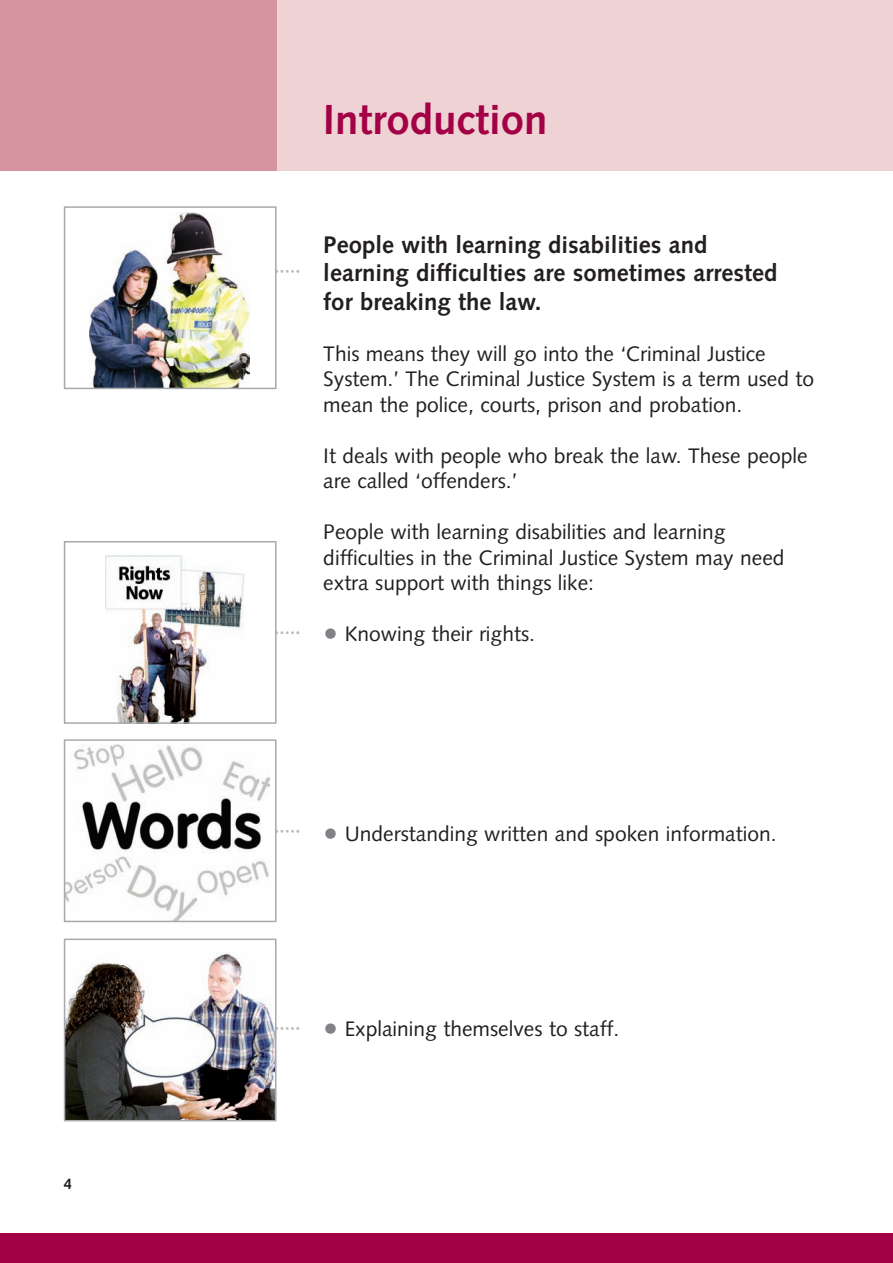
<style>
.page{position:relative;width:893px;height:1263px;background:#fff}
.page>*{position:absolute;margin:0;border:0;box-sizing:border-box;transform-origin:0 0}
.t1{font:700 42px "Syntax";color:#a30146}
.t2{font:700 24px/28.5px "Syntax";color:#231f20}
.t3{font:21px/25.5px "Syntax";color:#231f20}
.t4{font:700 15px "Syntax";color:#231f20}
.s1{font-size:30px;color:#808285}
</style>
<div class="page">
<div style="left:0;top:1233px;width:892px;height:30px;background:#a30146"></div>
<svg style="left:276px;top:830px;width:23px;height:3px"></svg>
<svg style="left:276px;top:631px;width:23px;height:3px"></svg>
<svg style="left:276px;top:1027px;width:23px;height:3px"></svg>
<svg style="left:276px;top:270px;width:23px;height:3px"></svg>
<div style="left:0;top:0;width:892px;height:170px;background:#efd2d4"></div>
<div style="left:0;top:0;width:276px;height:170px;background:#d6959e"></div>
<img style="left:89px;top:212px;width:160px;height:174px">
<div style="left:64px;top:206px;width:212px;height:183px;border:2px solid #a8a9ad"></div>
<img style="left:105px;top:556px;width:140px;height:165px">
<div style="left:64px;top:541px;width:212px;height:183px;border:2px solid #a8a9ad"></div>
<img style="left:67px;top:744px;width:202px;height:175px">
<div style="left:64px;top:739px;width:212px;height:183px;border:2px solid #a8a9ad"></div>
<img style="left:67px;top:952px;width:206px;height:166px">
<div style="left:64px;top:939px;width:212px;height:182px;border:2px solid #a8a9ad"></div>
<p class="t4" style="left:64px;top:1177px;width:10px">4</p>
<p class="t1" style="left:323px;top:101px;width:226px">Introduction</p>
<h2 class="t2" style="left:323px;top:232px;width:456px">People with learning disabilities and learning difficulties are sometimes arrested for breaking the law.</h2>
<p class="t3" style="left:323px;top:342px;width:492px">This means they will go into the ‘Criminal Justice<br>System.’ The Criminal Justice System is a term used to mean the police, courts, prison and probation.</p>
<p class="t3" style="left:323px;top:444px;width:486px">It deals with people who break the law. These people are called ‘offenders.’</p>
<p class="t3" style="left:323px;top:521px;width:462px">People with learning disabilities and learning difficulties in the Criminal Justice System may need extra support with things like:</p>
<p class="t3" style="left:323px;top:623px;width:213px"><span class="s1">•</span> Knowing their rights.</p>
<p class="t3" style="left:323px;top:823px;width:455px"><span class="s1">•</span> Understanding written and spoken information.</p>
<p class="t3" style="left:323px;top:1018px;width:297px"><span class="s1">•</span> Explaining themselves to staff.</p>
</div>
